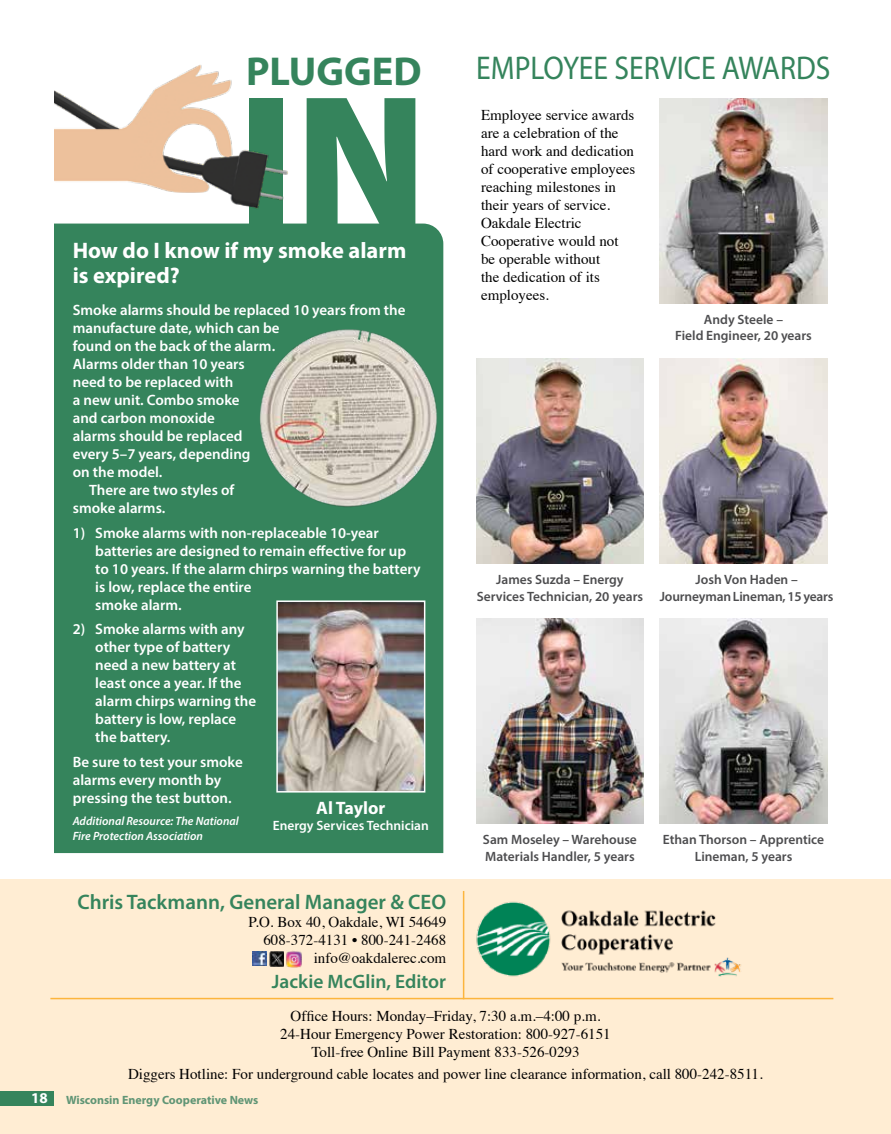
<style>
.page{position:relative;width:891px;height:1134px;background:#fff}
.page>*{position:absolute;margin:0;border:0;box-sizing:border-box;transform-origin:0 0}
.t1{font:900 187.5px "Myriad Pro";color:#35845c}
.t2{font:700 40.5px "Myriad Pro";color:#35845c}
.t3{font:33px "Myriad Pro";color:#35845c;scale:.9 1}
.t4{font:700 22.5px/25.5px "Myriad Pro";color:#fff}
.t5{font:600 21px "Myriad Pro";color:#35845c}
.t6{font:600 19.5px "Myriad Pro";color:#35845c}
.t7{font:700 18px "Myriad Pro";letter-spacing:-.005em;color:#fff}
.t8{font:600 15px/18px "Myriad Pro";color:#fff}
.t9{font:15px/18px "Times";color:#000;text-align:right}
.t10{font:600 13.5px/16.2px "Myriad Pro";color:#4d4d4f;text-align:center}
.t11{font:600 13.5px "Myriad Pro";color:#fff}
.t12{font:italic 600 12px/15px "Myriad Pro";color:#fff}
.t13{font:700 12px "Myriad Pro";color:#609575}
.s1{font-size:15px;color:#fff}
</style>
<div class="page">
<div style="left:54px;top:245px;width:389px;height:608px;background:#35845c"></div>
<div style="left:0;top:879px;width:891px;height:255px;background:#ffedd3"></div>
<img style="left:476px;top:901px;width:265px;height:76px">
<hr style="left:463px;top:891px;width:1px;height:108px;background:#fcb53d">
<hr style="left:50px;top:998px;width:783px;height:1px;background:#fcb53d">
<img style="left:253px;top:952px;width:14px;height:14px">
<img style="left:269px;top:952px;width:15px;height:15px">
<img style="left:286px;top:951px;width:16px;height:17px">
<div style="left:0;top:1091px;width:54px;height:14px;background:#35845c"></div>
<img style="left:54px;top:65px;width:390px;height:180px">
<img style="left:279px;top:603px;width:143px;height:187px">
<div style="left:276px;top:600px;width:149px;height:193px;border:2px solid #fff"></div>
<img style="left:660px;top:99px;width:167px;height:204px">
<img style="left:660px;top:359px;width:167px;height:204px">
<img style="left:660px;top:619px;width:167px;height:204px">
<img style="left:476px;top:359px;width:168px;height:204px">
<img style="left:476px;top:619px;width:168px;height:204px">
<img style="left:260px;top:328px;width:181px;height:184px">
<h2 class="t2" style="left:246px;top:45px;width:177px">PLUGGED</h2>
<h1 class="t1" style="left:238px;top:36px;width:191px">IN</h1>
<h3 class="t4" style="left:73px;top:237px;width:335px">How do I know if my smoke alarm is expired?</h3>
<p class="t8" style="left:73px;top:300px;width:334px">Smoke alarms should be replaced 10 years from the</p>
<p class="t8" style="left:73px;top:318px;width:208px">manufacture date, which can be</p>
<p class="t8" style="left:73px;top:336px;width:204px">found on the back of the alarm.</p>
<p class="t8" style="left:73px;top:354px;width:174px">Alarms older than 10 years</p>
<p class="t8" style="left:73px;top:372px;width:162px">need to be replaced with</p>
<p class="t8" style="left:73px;top:390px;width:168px">a new unit. Combo smoke</p>
<p class="t8" style="left:73px;top:408px;width:144px">and carbon monoxide</p>
<p class="t8" style="left:73px;top:426px;width:171px">alarms should be replaced</p>
<p class="t8" style="left:73px;top:444px;width:179px">every 5–7 years, depending</p>
<p class="t8" style="left:73px;top:462px;width:91px">on the model.</p>
<p class="t8" style="left:89px;top:480px;width:147px">There are two styles of</p>
<p class="t8" style="left:73px;top:498px;width:94px">smoke alarms.</p>
<p class="t8" style="left:95px;top:523px;width:327px;text-indent:-22px">1) Smoke alarms with non-replaceable 10-year batteries are designed to remain effective for up to 10 years. If the alarm chirps warning the battery is low, replace the entire<br>smoke alarm.</p>
<p class="t8" style="left:95px;top:620px;width:162px;text-indent:-22px">2) Smoke alarms with any other type of battery need a new battery at least once a year. If the alarm chirps warning the battery is low, replace the battery.</p>
<p class="t8" style="left:73px;top:753px;width:172px">Be sure to test your smoke alarms every month by pressing the test button.</p>
<p class="t12" style="left:73px;top:813px;width:168px">Additional Resource: The National<br>Fire Protection Association</p>
<p class="t7" style="left:316px;top:796px;width:71px">Al Taylor</p>
<p class="t11" style="left:273px;top:817px;width:157px">Energy Services Technician</p>
<h3 class="t5" style="left:77px;top:889px;width:370px">Chris Tackmann, General Manager &amp; CEO</h3>
<p class="t9" style="left:249px;top:912px;width:199px">P.O. Box 40, Oakdale, WI 54649<br>608-372-4131 • 800-241-2468 info@oakdalerec.com</p>
<h3 class="t6" style="left:272px;top:969px;width:176px">Jackie McGlin, Editor</h3>
<h3 class="t3" style="left:476px;top:47px;width:395px">EMPLOYEE SERVICE AWARDS</h3>
<p class="t9" style="left:481px;top:105px;width:156px;text-align:left">Employee service awards are a celebration of the hard work and dedication of cooperative employees reaching milestones in their years of service.<br>Oakdale Electric<br>Cooperative would not be operable without<br>the dedication of its employees.</p>
<p class="t10" style="left:675px;top:311px;width:138px">Andy Steele –<br>Field Engineer, 20 years</p>
<p class="t10" style="left:477px;top:571px;width:168px">James Suzda – Energy<br>Services Technician, 20 years</p>
<p class="t10" style="left:660px;top:571px;width:175px">Josh Von Haden –<br>Journeyman Lineman, 15 years</p>
<p class="t10" style="left:483px;top:831px;width:155px;text-align:left">Sam Moseley – Warehouse<br>Materials Handler, 5 years</p>
<p class="t10" style="left:663px;top:831px;width:163px">Ethan Thorson – Apprentice<br>Lineman, 5 years</p>
<p class="t9" style="left:280px;top:1005px;width:332px;text-align:center">Office Hours: Monday–Friday, 7:30 a.m.–4:00 p.m.<br>24-Hour Emergency Power Restoration: 800-927-6151<br>Toll-free Online Bill Payment 833-526-0293</p>
<p class="t9" style="left:128px;top:1064px;width:636px">Diggers Hotline: For underground cable locates and power line clearance information, call 800-242-8511.</p>
<p class="t13" style="left:31px;top:1092px;width:228px"><span class="s1">18</span> Wisconsin Energy Cooperative News</p>
</div>
